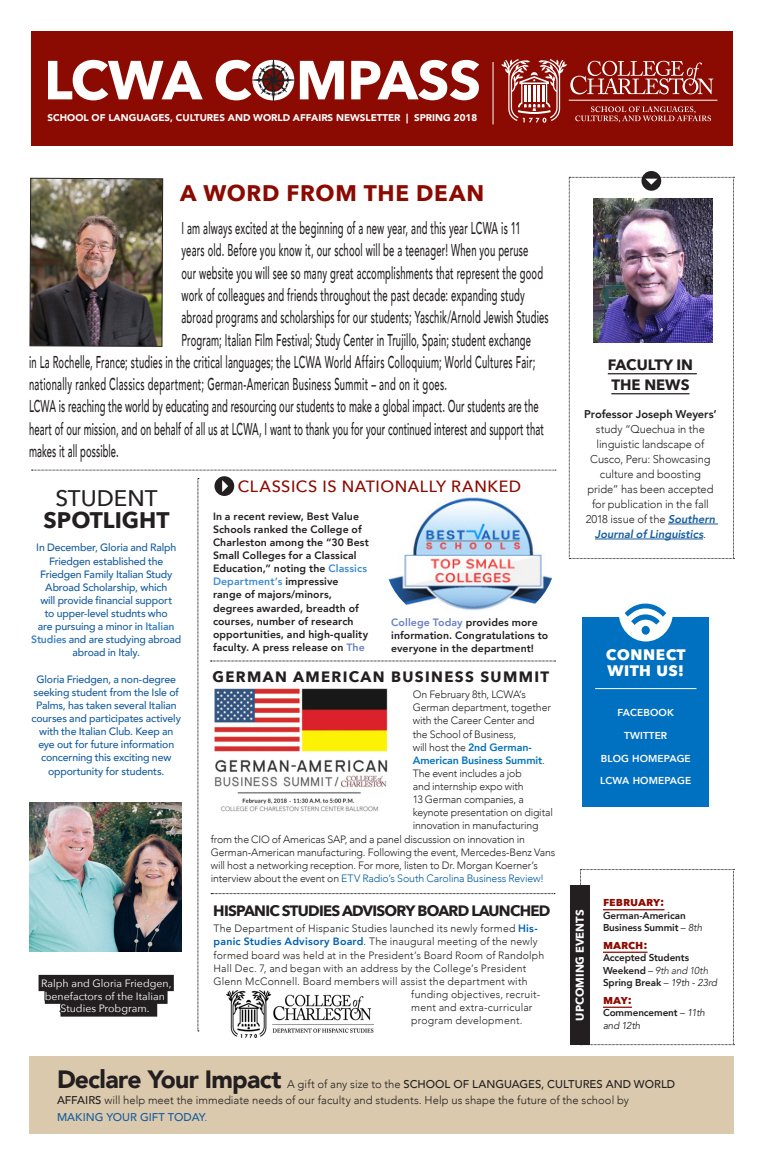
<style>
.page{position:relative;width:765px;height:1170px;background:#fff}
.page>*{position:absolute;margin:0;border:0;box-sizing:border-box;transform-origin:0 0}
.t1{font:700 54.38px "Avenir Next";letter-spacing:-.01em;color:#fff}
.t2{font:900 25px "Avenir";letter-spacing:-.03em;color:#231f20}
.t3{font:700 22.5px/21.2px "Avenir Next";color:#231f20;text-align:center}
.t4{font:700 22.5px "Avenir Next";letter-spacing:.03em;color:#8b0a02}
.t5{font:700 19px/15.6px "Avenir Next";color:#fff}
.t6{font:500 17.12px/22.4px "Avenir";letter-spacing:.02em;color:#231f20;scale:.55 1}
.t7{font:500 16.25px "Avenir Next";letter-spacing:.035em;color:#8b0a02}
.t8{font:700 15px "Avenir Next";letter-spacing:-.05em;color:#231f20}
.t9{font:700 15px "Avenir Next";letter-spacing:.09em;color:#231f20}
.t10{font:700 15px/20px "Avenir Next";color:#231f20}
.t11{font:700 12.5px "Avenir Next";color:#8b0a02}
.t12{font:300 11.25px/15px "Avenir";letter-spacing:-.005em;color:#231f20;text-align:center}
.t13{font:500 11.25px "Avenir";color:#175d9e}
.t14{font:700 11.25px "Avenir Next";color:#fff}
.t15{font:500 10.62px/13.1px "Avenir";letter-spacing:-.015em;color:#175d9e;text-align:center}
.t16{font:300 10.62px "Avenir";letter-spacing:-.005em;color:#231f20}
.t17{font:800 10.62px/13.1px "Avenir";letter-spacing:.01em;color:#231f20}
.t18{font:300 10.62px/13.1px "Avenir";letter-spacing:.015em;color:#231f20}
.t19{font:300 10.62px "Avenir";letter-spacing:-.015em;color:#015ca0}
.t20{font:10.62px/12.8px "Avenir Next";color:#fff;text-align:center}
.t21{font:800 10.62px "Avenir";letter-spacing:-.01em;color:#0773bb}
.t22{font:800 10px/12.5px "Avenir";letter-spacing:-.01em;color:#231f20}
.t23{font:800 10px "Avenir";letter-spacing:.01em;color:#fff}
.t24{font:900 9.75px "Avenir";color:#fff}
.s1{font-weight:500}
.s2{font-weight:800;color:#3f83c4}
.s3{color:#418dcb}
.s4{color:#6b80c0}
.s5{font-weight:800;color:#0773bb}
.s6{font-weight:300;color:#231f20}
.s7{color:#231f20}
.s8{font-weight:800;color:#0161b0}
.s9{font-weight:800}
.s10{font-weight:800;color:#175d9e}
.s11{font-weight:400}
.s12{font-weight:300;font-style:italic}
.s13{font-weight:300}
</style>
<div class="page">
<div style="left:583px;top:617px;width:126px;height:190px;background:#0070c0"></div>
<div style="left:619px;top:583px;width:54px;height:58px;background:#fff;border-radius:50%"></div>
<div style="left:642px;top:626px;width:8px;height:9px;background:#0070c0;border-radius:50%"></div>
<svg style="left:625px;top:603px;width:41px;height:22px"></svg>
<hr style="left:595px;top:688px;width:101px;height:1px;background:#fff">
<div style="left:32px;top:31px;width:701px;height:115px;background:#8b0a02"></div>
<svg style="left:198px;top:478px;width:1px;height:554px"></svg>
<svg style="left:32px;top:470px;width:524px;height:1px"></svg>
<svg style="left:211px;top:661px;width:345px;height:1px"></svg>
<svg style="left:211px;top:893px;width:344px;height:1px"></svg>
<img style="left:214px;top:688px;width:174px;height:124px">
<hr style="left:493px;top:62px;width:1px;height:63px;background:#fff">
<div style="left:642px;top:171px;width:19px;height:20px;background:#231f20;border-radius:50%"></div>
<svg style="left:569px;top:177px;width:165px;height:382px"></svg>
<div style="left:30px;top:1056px;width:704px;height:78px;background:#dac9ad"></div>
<div style="left:570px;top:885px;width:20px;height:160px;background:#231f20"></div>
<svg style="left:580px;top:869px;width:154px;height:176px"></svg>
<hr style="left:569px;top:100px;width:149px;height:1px;background:#fff">
<svg style="left:501px;top:59px;width:212px;height:64px"></svg>
<svg style="left:251px;top:58px;width:44px;height:44px"></svg>
<img style="left:30px;top:803px;width:152px;height:149px">
<div style="left:39px;top:975px;width:135px;height:16px;background:#231f20"></div>
<svg style="left:40px;top:976px;width:134px;height:41px"></svg>
<div style="left:215px;top:476px;width:19px;height:20px;background:#231f20;border-radius:50%"></div>
<svg style="left:222px;top:480px;width:6px;height:12px"></svg>
<img style="left:388px;top:497px;width:164px;height:113px">
<img style="left:227px;top:990px;width:147px;height:47px">
<img style="left:29px;top:177px;width:135px;height:170px">
<img style="left:593px;top:199px;width:120px;height:143px">
<p class="t1" style="left:44px;top:33px;width:439px">LCWA COMPASS</p>
<p class="t24" style="left:48px;top:109px;width:431px">SCHOOL OF LANGUAGES, CULTURES AND WORLD AFFAIRS NEWSLETTER | SPRING 2018</p>
<p class="t4" style="left:180px;top:173px;width:306px">A WORD FROM THE DEAN</p>
<p class="t6" style="left:181px;top:216px;width:669px">I am always excited at the beginning of a new year, and this year LCWA is 11<br>years old. Before you know it, our school will be a teenager! When you peruse<br>our website you will see so many great accomplishments that represent the good work of colleagues and friends throughout the past decade: expanding study abroad programs and scholarships for our students; Yaschik/Arnold Jewish Studies Program; Italian Film Festival; Study Center in Trujillo, Spain; student exchange</p>
<p class="t6" style="left:29px;top:350px;width:922px">in La Rochelle, France; studies in the critical languages; the LCWA World Affairs Colloquium; World Cultures Fair; nationally ranked Classics department; German-American Business Summit – and on it goes.</p>
<p class="t6" style="left:29px;top:394px;width:938px">LCWA is reaching the world by educating and resourcing our students to make a global impact. Our students are the heart of our mission, and on behalf of all us at LCWA, I want to thank you for your continued interest and support that makes it all possible.</p>
<p class="t3" style="left:44px;top:487px;width:127px"><span class="s1">STUDENT<br></span>SPOTLIGHT</p>
<p class="t15" style="left:31px;top:541px;width:151px">In December, Gloria and Ralph<br>Friedgen established the<br>Friedgen Family Italian Study<br>Abroad Scholarship, which<br>will provide financial support<br>to upper-level studnts who<br>are pursuing a minor in <span class="s2">Italian<br>Studies</span> and are studying abroad abroad in Italy.</p>
<p class="t15" style="left:32px;top:672px;width:151px">Gloria Friedgen, a non-degree seeking student from the Isle of<br>Palms, has taken several Italian courses and participates actively with the Italian Club. Keep an eye out for future information concerning this exciting new opportunity for students.</p>
<p class="t20" style="left:41px;top:976px;width:132px">Ralph and Gloria Friedgen, benefactors of the Italian</p>
<p class="t20" style="left:60px;top:1002px;width:91px">Studies Probgram.</p>
<p class="t7" style="left:238px;top:473px;width:285px">CLASSICS IS NATIONALLY RANKED</p>
<p class="t17" style="left:213px;top:509px;width:157px">In a recent review, Best Value<br>Schools ranked the College of<br>Charleston among the “30 Best<br>Small Colleges for a Classical<br>Education,” noting the <span class="s3">Classics<br>Department’s</span> impressive range of majors/minors, degrees awarded, breadth of courses, number of research opportunities, and high-quality faculty. A press release on <span class="s4">The</span></p>
<p class="t17" style="left:391px;top:615px;width:159px"><span class="s4">College Today</span> provides more information. Congratulations to everyone in the department!</p>
<p class="t9" style="left:212px;top:664px;width:338px">GERMAN AMERICAN BUSINESS SUMMIT</p>
<p class="t16" style="left:413px;top:688px;width:115px">On February 8th, LCWA’s</p>
<p class="t16" style="left:413px;top:701px;width:140px">German department, together</p>
<p class="t16" style="left:413px;top:714px;width:123px">with the Career Center and</p>
<p class="t16" style="left:413px;top:728px;width:105px">the School of Business,</p>
<p class="t16" style="left:413px;top:741px;width:121px">will host the <span class="s5">2nd German-</span></p>
<p class="t21" style="left:413px;top:752px;width:134px">American Business Summit<span class="s6">.</span></p>
<p class="t16" style="left:413px;top:767px;width:111px">The event includes a job</p>
<p class="t16" style="left:413px;top:780px;width:112px">and internship expo with</p>
<p class="t16" style="left:413px;top:793px;width:113px">13 German companies, a</p>
<p class="t16" style="left:413px;top:806px;width:142px">keynote presentation on digital</p>
<p class="t16" style="left:413px;top:819px;width:127px">innovation in manufacturing</p>
<p class="t16" style="left:211px;top:833px;width:316px">from the CIO of Americas SAP, and a panel discussion on innovation in</p>
<p class="t16" style="left:211px;top:846px;width:346px">German-American manufacturing. Following the event, Mercedes-Benz Vans</p>
<p class="t16" style="left:211px;top:859px;width:329px">will host a networking reception. For more, listen to Dr. Morgan Koerner’s</p>
<p class="t19" style="left:211px;top:872px;width:335px"><span class="s7">interview about the event on</span> ETV Radio’s South Carolina Business Review!</p>
<p class="t8" style="left:213px;top:898px;width:339px">HISPANIC STUDIES ADVISORY BOARD LAUNCHED</p>
<p class="t18" style="left:214px;top:922px;width:332px">The Department of Hispanic Studies launched its newly formed <span class="s8">His&shy;panic Studies Advisory Board</span>. The inaugural meeting of the newly formed board was held at in the President’s Board Room of Randolph Hall Dec. 7, and began with an address by the College’s President Glenn McConnell. Board members will assist the department with</p>
<p class="t18" style="left:411px;top:988px;width:130px">funding objectives, recruit&shy;ment and extra-curricular program development.</p>
<p class="t10" style="left:608px;top:355px;width:87px">FACULTY IN<br>THE NEWS</p>
<p class="t12" style="left:584px;top:407px;width:135px"><span class="s9">Professor Joseph Weyers’ </span>study “Quechua in the linguistic landscape of<br>Cusco, Peru: Showcasing culture and boosting pride” has been accepted for publication in the fall<br>2018 issue of the <span class="s10">Southern<br>JournalofLinguistics</span>.</p>
<p class="t5" style="left:606px;top:645px;width:81px">connect with us!</p>
<p class="t23" style="left:618px;top:705px;width:58px">FACEBOOK</p>
<p class="t23" style="left:624px;top:727px;width:45px">TWITTER</p>
<p class="t23" style="left:601px;top:750px;width:91px">BLOG HOMEPAGE</p>
<p class="t23" style="left:600px;top:773px;width:92px">LCWA HOMEPAGE</p>
<p class="t14" style="left:570px;top:1021px;width:112px;rotate:-90deg">UPCOMING EVENTS</p>
<p class="t11" style="left:603px;top:891px;width:63px">february:</p>
<p class="t22" style="left:603px;top:909px;width:102px">German-American<br>Business Summit <span class="s11">– 8th</span></p>
<p class="t11" style="left:603px;top:933px;width:46px">march:</p>
<p class="t22" style="left:603px;top:951px;width:117px">Accepted Students<br>Weekend <span class="s11">–</span> <span class="s12">9th and 10th<br></span>Spring Break <span class="s11">– 19th - 23rd</span></p>
<p class="t11" style="left:603px;top:988px;width:30px">may:</p>
<p class="t22" style="left:603px;top:1006px;width:105px">Commencement <span class="s11">– 11th and 12th</span></p>
<p class="t2" style="left:57px;top:1058px;width:226px">Declare Your Impact</p>
<p class="t12" style="left:57px;top:1076px;width:620px;line-height:16.2px;text-align:left;text-indent:230px">A gift of any size to the <span class="s1">SCHOOL OF LANGUAGES, CULTURES AND WORLD<br>AFFAIRS</span> will help meet the immediate needs of our faculty and students. Help us shape the future of the school by</p>
<p class="t13" style="left:57px;top:1107px;width:152px">MAKING YOUR GIFT TODAY<span class="s13">.</span></p>
</div>
